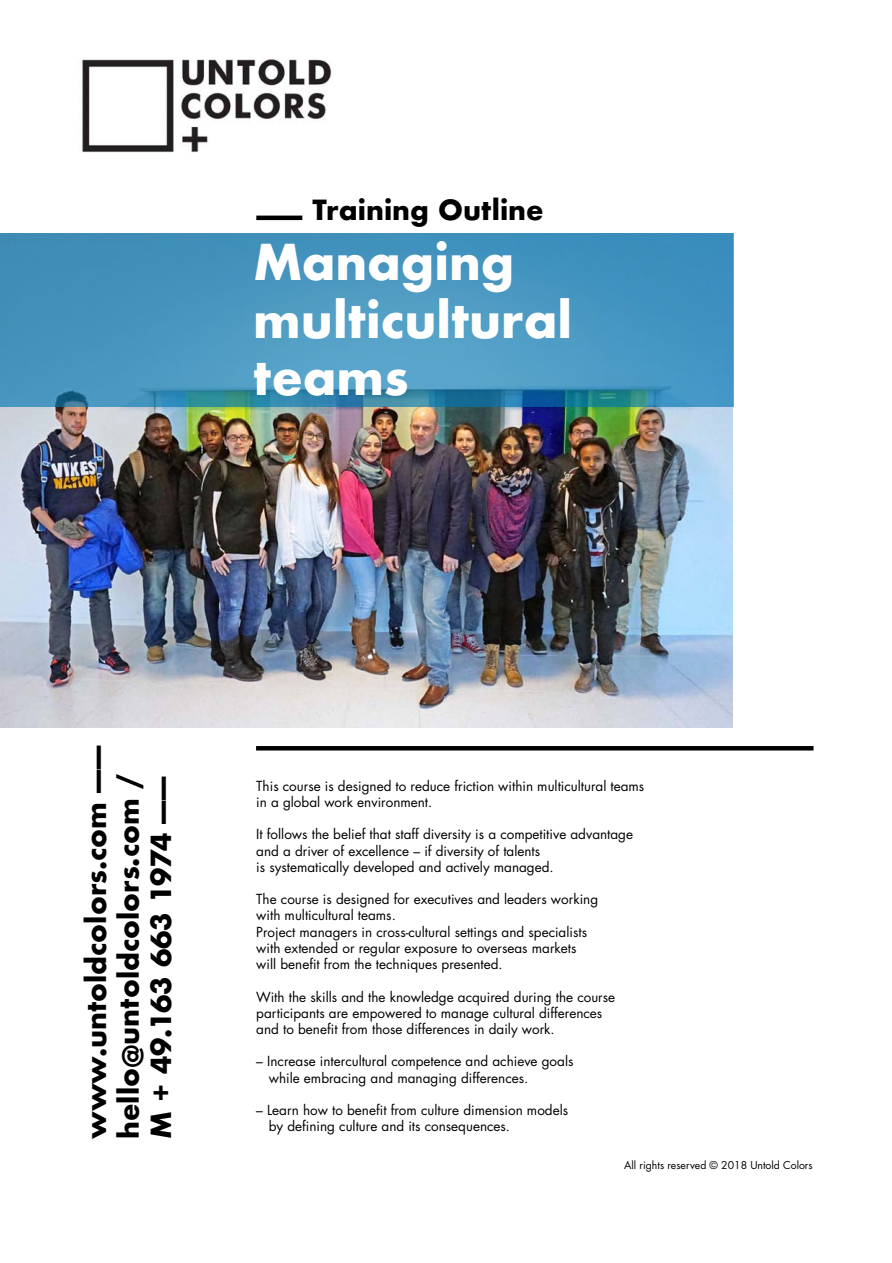
<style>
.page{position:relative;width:892px;height:1263px;background:#fff}
.page>*{position:absolute;margin:0;border:0;box-sizing:border-box;transform-origin:0 0}
.t1{font:700 48px/57.6px "Futura";color:#fff}
.t2{font:700 27px/32.4px "Futura";color:#000}
.t3{font:13.5px/16.2px "Futura";color:#000}
.t4{font:10.5px "Futura";color:#000}
</style>
<div class="page">
<img style="left:81px;top:59px;width:251px;height:94px">
<div style="left:256px;top:215px;width:46px;height:5px;background:#000"></div>
<div style="left:256px;top:745px;width:557px;height:5px;background:#000"></div>
<img style="left:0;top:406px;width:733px;height:321px">
<svg style="left:0;top:233px;width:733px;height:173px;fill:#4595c0"></svg>
<p class="t2" style="left:312px;top:193px;width:233px">Training Outline</p>
<p class="t1" style="left:253px;top:233px;width:320px">Managing multicultural teams</p>
<p class="t2" style="left:80px;top:1138px;width:394px;rotate:-90deg">www.untoldcolors.com —— hello@untoldcolors.com /<br>M + 49.163 663 1974 ——</p>
<p class="t3" style="left:256px;top:777px;width:389px">This course is designed to reduce friction within multicultural teams in a global work environment.</p>
<p class="t3" style="left:256px;top:826px;width:378px">It follows the belief that staff diversity is a competitive advantage and a driver of excellence – if diversity of talents<br>is systematically developed and actively managed.</p>
<p class="t3" style="left:256px;top:890px;width:343px">The course is designed for executives and leaders working with multicultural teams.<br>Project managers in cross-cultural settings and specialists with extended or regular exposure to overseas markets will benefit from the techniques presented.</p>
<p class="t3" style="left:256px;top:988px;width:360px">With the skills and the knowledge acquired during the course participants are empowered to manage cultural differences and to benefit from those differences in daily work.</p>
<p class="t3" style="left:269px;top:1052px;width:306px;text-indent:-12px">– Increase intercultural competence and achieve goals while embracing and managing differences.</p>
<p class="t3" style="left:269px;top:1101px;width:301px;text-indent:-12px">– Learn how to benefit from culture dimension models by defining culture and its consequences.</p>
<p class="t4" style="left:624px;top:1157px;width:190px">All rights reserved © 2018 Untold Colors</p>
</div>
